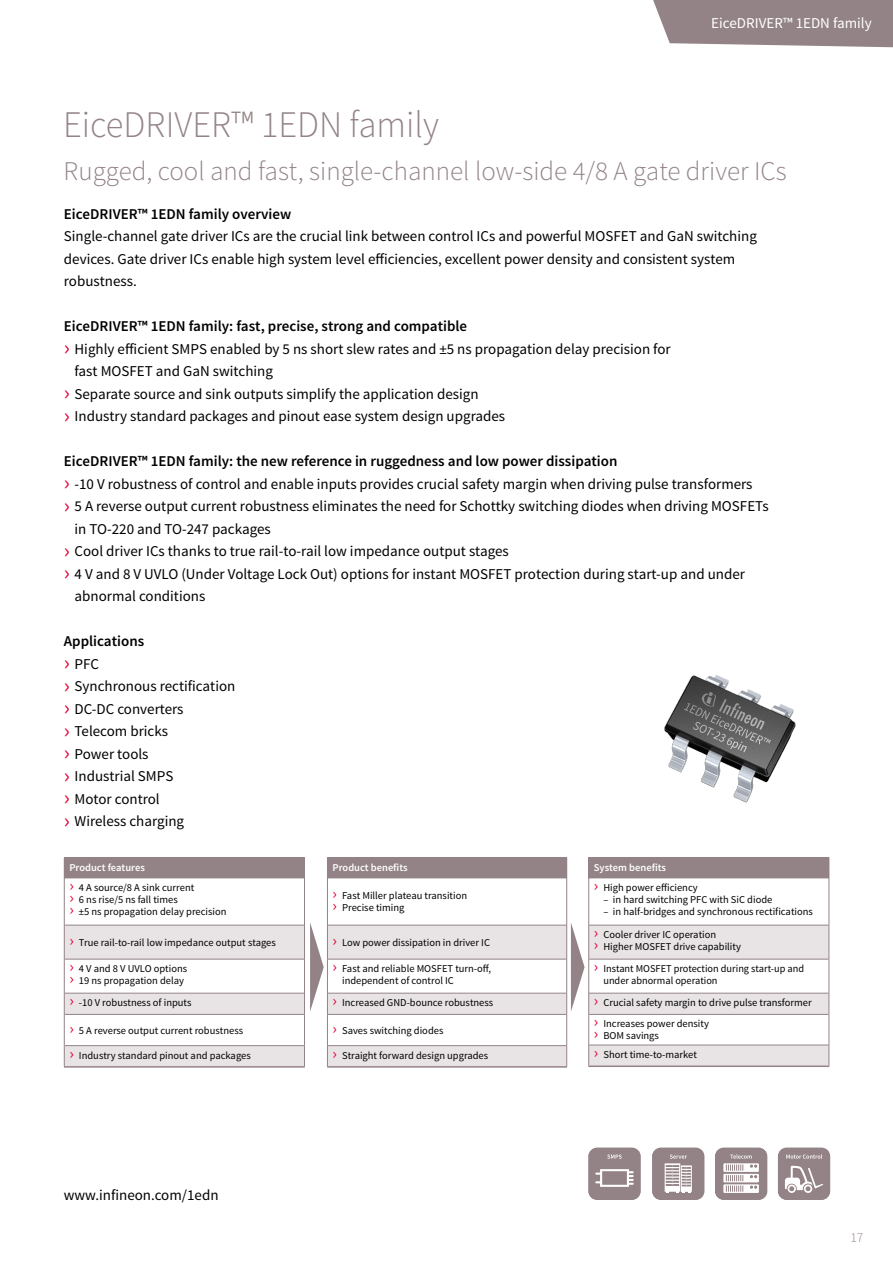
<style>
.page{position:relative;width:893px;height:1263px;background:#fff}
.page>*{position:absolute;margin:0;border:0;box-sizing:border-box;transform-origin:0 0}
.t1{font:300 37.5px "Source Sans Pro";color:#938386}
.t2{font:300 27px "Source Sans Pro";color:#938386}
.t3{font:15px/22.5px "Source Sans Pro";color:#000}
.t4{font:600 15px "Source Sans Pro";color:#000}
.t5{font:15px "Source Sans Pro";color:#fff}
.t6{font:300 13.5px "Source Sans Pro";color:#938386}
.t7{font:10.5px/12px "Source Sans Pro";color:#000}
.t8{font:600 10.5px "Source Sans Pro";color:#fff}
.s1{font-size:22.5px;color:#e40134}
.s2{font-weight:600}
.s3{font-weight:600;color:#fff}
.s4{font-size:16.5px;color:#e40134}
</style>
<div class="page">
<svg style="left:653px;top:0;width:240px;height:47px;background:#9b8c8f"></svg>
<div style="left:64px;top:858px;width:240px;height:21px;background:#938386"></div>
<hr style="left:64px;top:857px;width:241px;height:1px;background:#938386">
<hr style="left:64px;top:879px;width:1px;height:46px;background:#938386">
<hr style="left:304px;top:879px;width:1px;height:46px;background:#938386">
<svg style="left:304px;top:858px;width:1px;height:21px"></svg>
<div style="left:327px;top:858px;width:240px;height:21px;background:#938386"></div>
<hr style="left:327px;top:857px;width:240px;height:1px;background:#938386">
<hr style="left:327px;top:879px;width:1px;height:46px;background:#938386">
<hr style="left:566px;top:879px;width:1px;height:46px;background:#938386">
<div style="left:589px;top:858px;width:240px;height:21px;background:#938386"></div>
<hr style="left:588px;top:857px;width:241px;height:1px;background:#938386">
<hr style="left:588px;top:879px;width:1px;height:46px;background:#938386">
<hr style="left:829px;top:879px;width:1px;height:46px;background:#938386">
<svg style="left:588px;top:858px;width:1px;height:21px"></svg>
<svg style="left:829px;top:858px;width:1px;height:21px"></svg>
<svg style="left:64px;top:922px;width:766px;height:145px"></svg>
<img style="left:664px;top:675px;width:132px;height:128px">
<svg style="left:778px;top:1148px;width:52px;height:52px;background:#a5989a"></svg>
<svg style="left:588px;top:1148px;width:53px;height:52px;background:#a09295"></svg>
<svg style="left:715px;top:1148px;width:52px;height:52px"></svg>
<svg style="left:652px;top:1148px;width:52px;height:52px;background:#a89b9e"></svg>
<p class="t5" style="left:711px;top:13px;width:162px">EiceDRIVER™ 1EDN family</p>
<h1 class="t1" style="left:63px;top:101px;width:377px">EiceDRIVER™ 1EDN family</h1>
<h2 class="t2" style="left:63px;top:154px;width:725px">Rugged, cool and fast, single-channel low-side 4/8 A gate driver ICs</h2>
<p class="t4" style="left:64px;top:204px;width:229px">EiceDRIVER™ 1EDN family overview</p>
<p class="t3" style="left:64px;top:225px;width:694px">Single-channel gate driver ICs are the crucial link between control ICs and powerful MOSFET and GaN switching devices. Gate driver ICs enable high system level efficiencies, excellent power density and consistent system robustness.</p>
<p class="t4" style="left:64px;top:317px;width:405px">EiceDRIVER™ 1EDN family: fast, precise, strong and compatible</p>
<p class="t3" style="left:64px;top:338px;width:608px"><span class="s1">›</span> Highly efficient SMPS enabled by 5 ns short slew rates and ±5 ns propagation delay precision for</p>
<p class="t3" style="left:75px;top:360px;width:200px">fast MOSFET and GaN switching</p>
<p class="t3" style="left:64px;top:383px;width:416px"><span class="s1">›</span> Separate source and sink outputs simplify the application design</p>
<p class="t3" style="left:64px;top:405px;width:443px"><span class="s1">›</span> Industry standard packages and pinout ease system design upgrades</p>
<p class="t4" style="left:64px;top:452px;width:555px">EiceDRIVER™ 1EDN family: the new reference in ruggedness and low power dissipation</p>
<p class="t3" style="left:64px;top:473px;width:690px"><span class="s1">›</span> -10 V robustness of control and enable inputs provides crucial safety margin when driving pulse transformers</p>
<p class="t3" style="left:64px;top:495px;width:706px"><span class="s1">›</span> 5 A reverse output current robustness eliminates the need for Schottky switching diodes when driving MOSFETs</p>
<p class="t3" style="left:75px;top:518px;width:198px">in TO-220 and TO-247 packages</p>
<p class="t3" style="left:64px;top:540px;width:446px"><span class="s1">›</span> Cool driver ICs thanks to true rail-to-rail low impedance output stages</p>
<p class="t3" style="left:64px;top:563px;width:683px"><span class="s1">›</span> 4 V and 8 V UVLO (Under Voltage Lock Out) options for instant MOSFET protection during start-up and under</p>
<p class="t3" style="left:75px;top:585px;width:132px">abnormal conditions</p>
<p class="t3" style="left:64px;top:630px;width:173px"><span class="s2">Applications<br></span><span class="s1">›</span> PFC<br><span class="s1">›</span> Synchronous rectification <span class="s1">›</span> DC-DC converters<br><span class="s1">›</span> Telecom bricks<br><span class="s1">›</span> Power tools<br><span class="s1">›</span> Industrial SMPS<br><span class="s1">›</span> Motor control<br><span class="s1">›</span> Wireless charging</p>
<p class="t7" style="left:69px;top:857px;width:126px;line-height:20.7px"><span class="s3">Product features<br></span><span class="s4">›</span> 4 A source/8 A sink current</p>
<p class="t7" style="left:69px;top:894px;width:159px"><span class="s4">›</span> 6 ns rise/5 ns fall times<br><span class="s4">›</span> ±5 ns propagation delay precision</p>
<p class="t7" style="left:69px;top:936px;width:208px"><span class="s4">›</span> True rail-to-rail low impedance output stages</p>
<p class="t7" style="left:69px;top:963px;width:119px"><span class="s4">›</span> 4 V and 8 V UVLO options <span class="s4">›</span> 19 ns propagation delay</p>
<p class="t7" style="left:69px;top:997px;width:124px"><span class="s4">›</span> -10 V robustness of inputs</p>
<p class="t7" style="left:69px;top:1024px;width:175px"><span class="s4">›</span> 5 A reverse output current robustness</p>
<p class="t7" style="left:69px;top:1049px;width:183px"><span class="s4">›</span> Industry standard pinout and packages</p>
<p class="t8" style="left:333px;top:860px;width:77px">Product benefits</p>
<p class="t7" style="left:333px;top:890px;width:136px"><span class="s4">›</span> Fast Miller plateau transition <span class="s4">›</span> Precise timing</p>
<p class="t7" style="left:333px;top:936px;width:159px"><span class="s4">›</span> Low power dissipation in driver IC</p>
<p class="t7" style="left:342px;top:963px;width:150px;text-indent:-10px"><span class="s4">›</span> Fast and reliable MOSFET turn-off, independent of control IC</p>
<p class="t7" style="left:333px;top:997px;width:162px"><span class="s4">›</span> Increased GND-bounce robustness</p>
<p class="t7" style="left:333px;top:1024px;width:112px"><span class="s4">›</span> Saves switching diodes</p>
<p class="t7" style="left:333px;top:1049px;width:157px"><span class="s4">›</span> Straight forward design upgrades</p>
<p class="t7" style="left:594px;top:857px;width:105px;line-height:20.7px"><span class="s3">System benefits<br></span><span class="s4">›</span> High power efficiency</p>
<p class="t7" style="left:603px;top:894px;width:170px">– in hard switching PFC with SiC diode</p>
<p class="t7" style="left:594px;top:901px;width:221px;line-height:22.8px;text-indent:10px">– in half-bridges and synchronous rectifications <span class="s4">›</span> Cooler driver IC operation</p>
<p class="t7" style="left:594px;top:936px;width:212px;line-height:22px"><span class="s4">›</span> Higher MOSFET drive capability<br><span class="s4">›</span> Instant MOSFET protection during start-up and</p>
<p class="t7" style="left:594px;top:970px;width:219px;line-height:21.6px;text-indent:10px">under abnormal operation<br><span class="s4">›</span> Crucial safety margin to drive pulse transformer <span class="s4">›</span> Increases power density</p>
<p class="t7" style="left:594px;top:1027px;width:105px;line-height:18.6px"><span class="s4">›</span> BOM savings<br><span class="s4">›</span> Short time-to-market</p>
<p class="t3" style="left:64px;top:1184px;width:156px">www.infineon.com/1edn</p>
<p class="t6" style="left:850px;top:1229px;width:14px">17</p>
</div>
